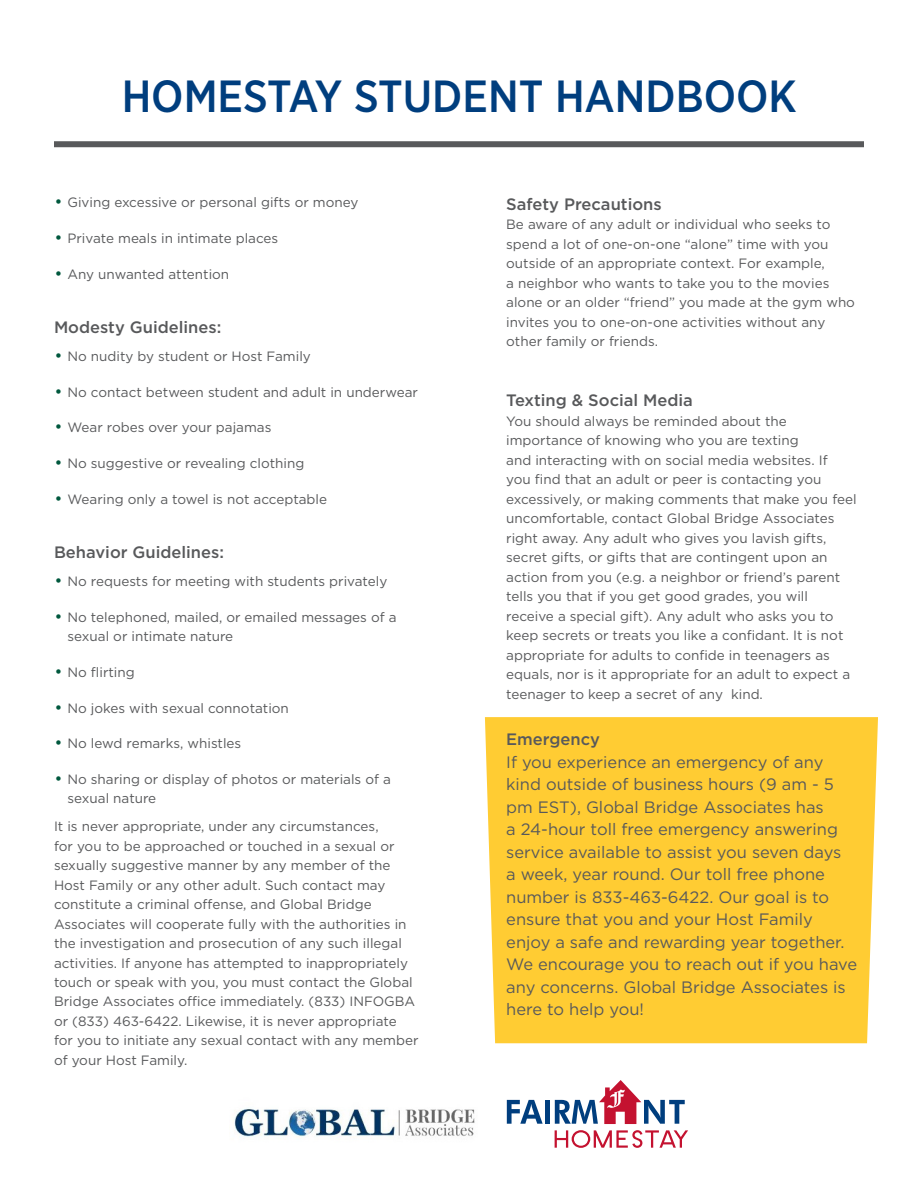
<style>
.page{position:relative;width:918px;height:1188px;background:#fff}
.page>*{position:absolute;margin:0;border:0;box-sizing:border-box;transform-origin:0 0}
.t1{font:500 45px "Gotham Narrow";color:#003e7e}
.t2{font:16.5px/22.5px "Gotham";color:#58595b}
.t3{font:500 16.5px "Gotham";color:#58595b}
.t4{font:13.5px/19.5px "Gotham";color:#58595b}
.s1{font-family:"Futura BT";font-weight:800;font-size:15px;color:#00583d}
</style>
<div class="page">
<div style="left:485px;top:717px;width:393px;height:326px;background:#fc3"></div>
<div style="left:54px;top:141px;width:810px;height:6px;background:#58595b"></div>
<svg style="left:507px;top:1100px;width:36px;height:24px"></svg>
<div style="left:545px;top:1100px;width:5px;height:24px;background:#003e7e"></div>
<svg style="left:555px;top:1080px;width:130px;height:44px"></svg>
<svg style="left:555px;top:1130px;width:133px;height:18px"></svg>
<img style="left:234px;top:1108px;width:241px;height:29px">
<h1 class="t1" style="left:122px;top:67px;width:677px">HOMESTAY STUDENT HANDBOOK</h1>
<p class="t4" style="left:54px;top:193px;width:306px"><span class="s1">•</span> Giving excessive or personal gifts or money</p>
<p class="t4" style="left:54px;top:228px;width:226px"><span class="s1">•</span> Private meals in intimate places</p>
<p class="t4" style="left:54px;top:264px;width:177px"><span class="s1">•</span> Any unwanted attention</p>
<p class="t3" style="left:54px;top:317px;width:169px">Modesty Guidelines:</p>
<p class="t4" style="left:54px;top:346px;width:258px"><span class="s1">•</span> No nudity by student or Host Family</p>
<p class="t4" style="left:54px;top:382px;width:365px"><span class="s1">•</span> No contact between student and adult in underwear</p>
<p class="t4" style="left:54px;top:418px;width:219px"><span class="s1">•</span> Wear robes over your pajamas</p>
<p class="t4" style="left:54px;top:453px;width:252px"><span class="s1">•</span> No suggestive or revealing clothing</p>
<p class="t4" style="left:54px;top:489px;width:275px"><span class="s1">•</span> Wearing only a towel is not acceptable</p>
<p class="t3" style="left:54px;top:542px;width:172px">Behavior Guidelines:</p>
<p class="t4" style="left:54px;top:571px;width:335px"><span class="s1">•</span> No requests for meeting with students privately</p>
<p class="t4" style="left:68px;top:607px;width:331px;text-indent:-14px"><span class="s1">•</span> No telephoned, mailed, or emailed messages of a sexual or intimate nature</p>
<p class="t4" style="left:54px;top:662px;width:82px"><span class="s1">•</span> No flirting</p>
<p class="t4" style="left:54px;top:698px;width:236px"><span class="s1">•</span> No jokes with sexual connotation</p>
<p class="t4" style="left:54px;top:733px;width:189px"><span class="s1">•</span> No lewd remarks, whistles</p>
<p class="t4" style="left:68px;top:769px;width:325px;text-indent:-14px"><span class="s1">•</span> No sharing or display of photos or materials of a sexual nature</p>
<p class="t4" style="left:54px;top:816px;width:366px">It is never appropriate, under any circumstances,<br>for you to be approached or touched in a sexual or sexually suggestive manner by any member of the Host Family or any other adult. Such contact may constitute a criminal offense, and Global Bridge Associates will cooperate fully with the authorities in the investigation and prosecution of any such illegal activities. If anyone has attempted to inappropriately touch or speak with you, you must contact the Global Bridge Associates office immediately. (833) INFOGBA or (833) 463-6422. Likewise, it is never appropriate for you to initiate any sexual contact with any member of your Host Family.</p>
<p class="t3" style="left:506px;top:193px;width:157px">Safety Precautions</p>
<p class="t4" style="left:506px;top:214px;width:350px">Be aware of any adult or individual who seeks to spend a lot of one-on-one “alone” time with you outside of an appropriate context. For example,<br>a neighbor who wants to take you to the movies alone or an older “friend” you made at the gym who invites you to one-on-one activities without any other family or friends.</p>
<p class="t3" style="left:506px;top:390px;width:188px">Texting &amp; Social Media</p>
<p class="t4" style="left:506px;top:411px;width:352px">You should always be reminded about the importance of knowing who you are texting<br>and interacting with on social media websites. If<br>you find that an adult or peer is contacting you excessively, or making comments that make you feel uncomfortable, contact Global Bridge Associates right away. Any adult who gives you lavish gifts, secret gifts, or gifts that are contingent upon an action from you (e.g. a neighbor or friend’s parent tells you that if you get good grades, you will receive a special gift). Any adult who asks you to keep secrets or treats you like a confidant. It is not appropriate for adults to confide in teenagers as equals, nor is it appropriate for an adult to expect a teenager to keep a secret of any kind.</p>
<p class="t3" style="left:506px;top:729px;width:95px">Emergency</p>
<p class="t2" style="left:506px;top:750px;width:353px">If you experience an emergency of any kind outside of business hours (9 am - 5 pm EST), Global Bridge Associates has<br>a 24-hour toll free emergency answering service available to assist you seven days<br>a week, year round. Our toll free phone number is 833-463-6422. Our goal is to ensure that you and your Host Family enjoy a safe and rewarding year together.<br>We encourage you to reach out if you have any concerns. Global Bridge Associates is here to help you!</p>
</div>
